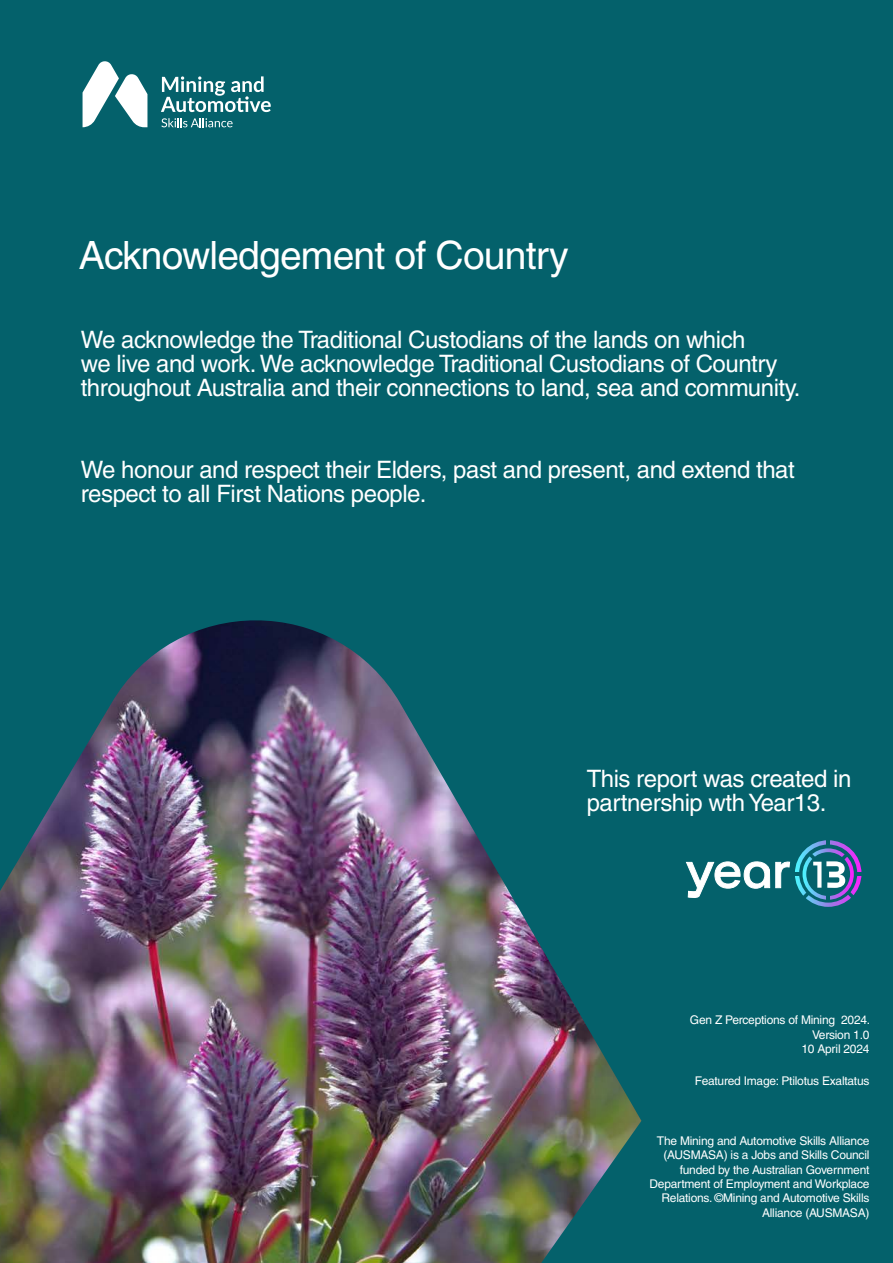
<style>
.page{position:relative;width:893px;height:1263px;background:#fff}
.page>*{position:absolute;margin:0;border:0;box-sizing:border-box;transform-origin:0 0}
.Subtitle_1{font:39px "Helvetica LT Pro";letter-spacing:-.02em;color:#fff}
.Subtitle_2{font:24px/24px "Helvetica LT Pro";letter-spacing:-.02em;color:#fff}
.End_Footer_White__Right-Aligned{font:12px/14.4px "Helvetica LT Pro";letter-spacing:-.02em;color:#fff;text-align:right}
</style>
<div class="page">
<img style="left:0;top:0;width:893px;height:1263px">
<svg style="left:161px;top:76px;width:110px;height:36px"></svg>
<svg style="left:161px;top:118px;width:72px;height:9px"></svg>
<svg style="left:83px;top:60px;width:64px;height:67px"></svg>
<svg style="left:685px;top:838px;width:178px;height:69px;background:#3a7c8f"></svg>
<p class="Subtitle_1" style="left:79px;top:232px;width:491px">Acknowledgement of Country</p>
<p class="Subtitle_2" style="left:81px;top:327px;width:721px">We acknowledge the Traditional Custodians of the lands on which<br>we live and work. We acknowledge Traditional Custodians of Country throughout Australia and their connections to land, sea and community.</p>
<p class="Subtitle_2" style="left:81px;top:457px;width:715px">We honour and respect their Elders, past and present, and extend that respect to all First Nations people.</p>
<p class="Subtitle_2" style="left:587px;top:766px;width:266px">This report was created in partnership wth Year13.</p>
<p class="End_Footer_White__Right-Aligned" style="left:690px;top:1013px;width:182px">Gen Z Perceptions of Mining 2024.<br>Version 1.0<br>10 April 2024</p>
<p class="End_Footer_White__Right-Aligned" style="left:695px;top:1073px;width:176px">Featured Image: Ptilotus Exaltatus</p>
<p class="End_Footer_White__Right-Aligned" style="left:649px;top:1133px;width:221px">The Mining and Automotive Skills Alliance (AUSMASA) is a Jobs and Skills Council funded by the Australian Government Department of Employment and Workplace Relations. ©Mining and Automotive Skills Alliance (AUSMASA)</p>
</div>
